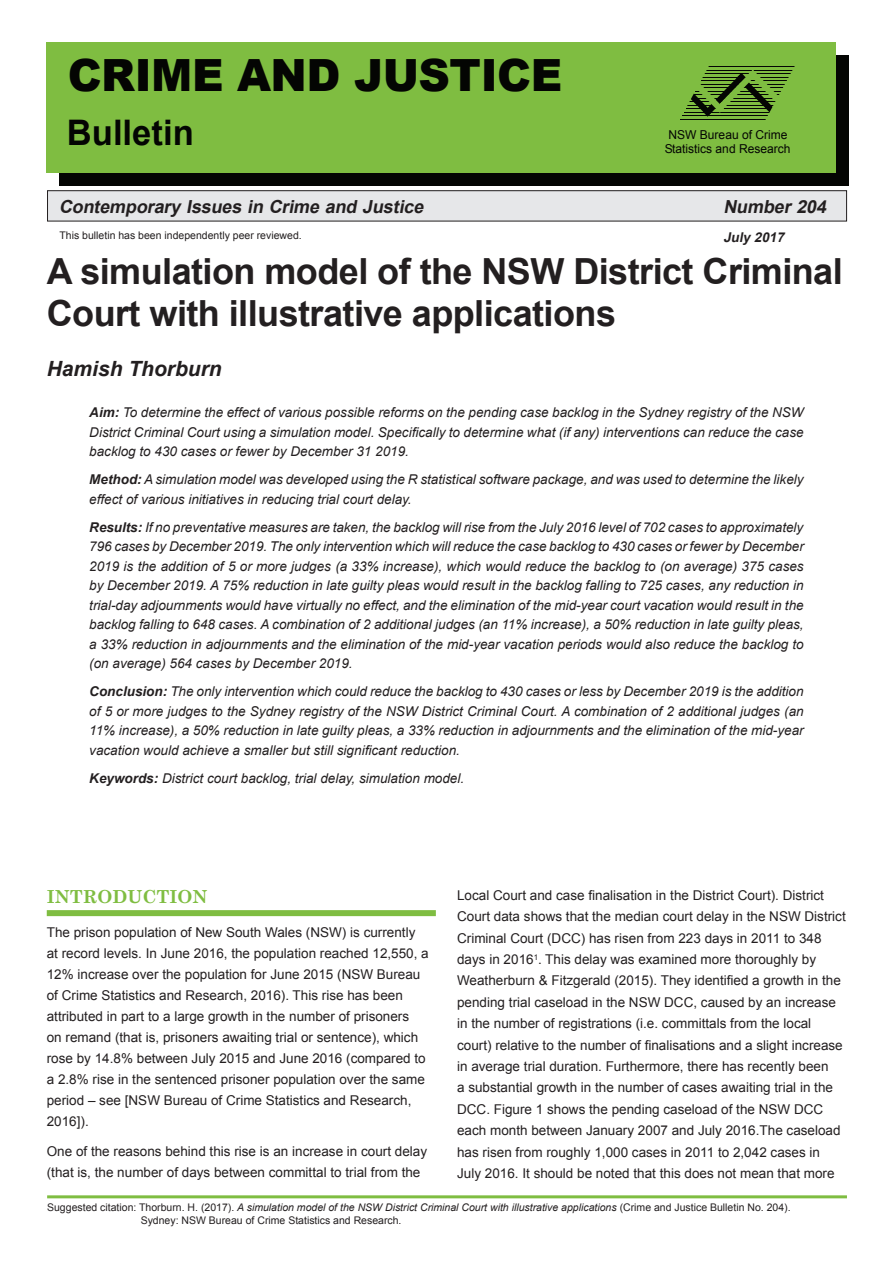
<style>
.page{position:relative;width:893px;height:1263px;background:#fff}
.page>*{position:absolute;margin:0;border:0;box-sizing:border-box;transform-origin:0 0}
.t1{font:900 44.4px "Arial";letter-spacing:-.01em;color:#040503}
._0_0_Heading{font:700 36px/42px "Arial";letter-spacing:-.015em;color:#231f20}
.t2{font:700 35.25px "Arial";color:#040503}
._0_00_Authors{font:italic 700 21px "Arial";color:#231f20}
.t3{font:italic 700 18px "Arial";color:#231f20}
._1__0_Caption{font:700 18px "Century Schoolbook";color:#7fbd41}
._0__Abstract{font:italic 13.5px/19.5px "Arial";color:#231f20;text-align:justify}
._4__Text__body{font:13.5px/21.5px "Arial";color:#231f20}
.t4{font:italic 700 13.5px "Arial";color:#231f20}
.t5{font:12.3px/13.8px "Arial";color:#040503;text-align:center}
._4__Text__body-2{font:10.5px/12.6px "Arial";color:#231f20}
.s1{font-weight:700}
.s2{font-style:italic}
</style>
<div class="page">
<div style="left:59px;top:55px;width:790px;height:131px;background:#040503"></div>
<div style="left:46px;top:42px;width:790px;height:131px;background:#7fbd41"></div>
<svg style="left:680px;top:66px;width:115px;height:54px"></svg>
<hr style="left:47px;top:1195px;width:800px;height:3px;background:#7fbd41">
<div style="left:48px;top:191px;width:799px;height:30px;background:#e6e7e9"></div>
<div style="left:47px;top:190px;width:800px;height:31px;border:1px solid #231f20"></div>
<div style="left:47px;top:910px;width:389px;height:6px;background:#7fbd41"></div>
<p class="t1" style="left:68px;top:43px;width:496px">CRIME AND JUSTICE</p>
<p class="t2" style="left:67px;top:109px;width:128px">Bulletin</p>
<p class="t5" style="left:665px;top:128px;width:127px">NSW Bureau of Crime<br>Statistics and Research</p>
<p class="t3" style="left:59px;top:195px;width:370px">Contemporary Issues in Crime and Justice</p>
<p class="t3" style="left:723px;top:195px;width:109px">Number 204</p>
<p class="_4__Text__body-2" style="left:60px;top:229px;width:244px">This bulletin has been independently peer reviewed.</p>
<p class="t4" style="left:723px;top:228px;width:66px">July 2017</p>
<p class="_0_0_Heading" style="left:47px;top:251px;width:797px">A simulation model of the NSW District Criminal<br>Court with illustrative applications</p>
<p class="_0_00_Authors" style="left:47px;top:354px;width:177px">Hamish Thorburn</p>
<p class="_0__Abstract" style="left:89px;top:403px;width:716px"><span class="s1">Aim:</span> To determine the effect of various possible reforms on the pending case backlog in the Sydney registry of the NSW District Criminal Court using a simulation model. Specifically to determine what (if any) interventions can reduce the case backlog to 430 cases or fewer by December 31 2019.</p>
<p class="_0__Abstract" style="left:89px;top:470px;width:716px"><span class="s1">Method:</span> A simulation model was developed using the R statistical software package, and was used to determine the likely effect of various initiatives in reducing trial court delay.</p>
<p class="_0__Abstract" style="left:89px;top:518px;width:716px"><span class="s1">Results:</span> If no preventative measures are taken, the backlog will rise from the July 2016 level of 702 cases to approximately 796 cases by December 2019. The only intervention which will reduce the case backlog to 430 cases or fewer by December 2019 is the addition of 5 or more judges (a 33% increase), which would reduce the backlog to (on average) 375 cases by December 2019. A 75% reduction in late guilty pleas would result in the backlog falling to 725 cases, any reduction in trial-day adjournments would have virtually no effect, and the elimination of the mid-year court vacation would result in the backlog falling to 648 cases. A combination of 2 additional judges (an 11% increase), a 50% reduction in late guilty pleas, a 33% reduction in adjournments and the elimination of the mid-year vacation periods would also reduce the backlog to (on average) 564 cases by December 2019.</p>
<p class="_0__Abstract" style="left:89px;top:682px;width:716px"><span class="s1">Conclusion:</span> The only intervention which could reduce the backlog to 430 cases or less by December 2019 is the addition of 5 or more judges to the Sydney registry of the NSW District Criminal Court. A combination of 2 additional judges (an 11% increase), a 50% reduction in late guilty pleas, a 33% reduction in adjournments and the elimination of the mid-year vacation would achieve a smaller but still significant reduction.</p>
<p class="_0__Abstract" style="left:89px;top:769px;width:376px"><span class="s1">Keywords:</span> District court backlog, trial delay, simulation model.</p>
<p class="_1__0_Caption" style="left:47px;top:883px;width:162px">INTRODUCTION</p>
<p class="_4__Text__body" style="left:47px;top:922px;width:383px;line-height:21px">The prison population of New South Wales (NSW) is currently at record levels. In June 2016, the population reached 12,550, a 12% increase over the population for June 2015 (NSW Bureau of Crime Statistics and Research, 2016). This rise has been attributed in part to a large growth in the number of prisoners<br>on remand (that is, prisoners awaiting trial or sentence), which rose by 14.8% between July 2015 and June 2016 (compared to a 2.8% rise in the sentenced prisoner population over the same period – see [NSW Bureau of Crime Statistics and Research, 2016]).</p>
<p class="_4__Text__body" style="left:47px;top:1140px;width:382px;line-height:21px">One of the reasons behind this rise is an increase in court delay (that is, the number of days between committal to trial from the</p>
<p class="_4__Text__body" style="left:457px;top:884px;width:390px">Local Court and case finalisation in the District Court). District Court data shows that the median court delay in the NSW District Criminal Court (DCC) has risen from 223 days in 2011 to 348 days in 2016<sup>1</sup>. This delay was examined more thoroughly by Weatherburn &amp; Fitzgerald (2015). They identified a growth in the pending trial caseload in the NSW DCC, caused by an increase in the number of registrations (i.e. committals from the local court) relative to the number of finalisations and a slight increase in average trial duration. Furthermore, there has recently been<br>a substantial growth in the number of cases awaiting trial in the DCC. Figure 1 shows the pending caseload of the NSW DCC each month between January 2007 and July 2016.The caseload has risen from roughly 1,000 cases in 2011 to 2,042 cases in July 2016. It should be noted that this does not mean that more</p>
<p class="_4__Text__body-2" style="left:141px;top:1201px;width:651px;text-indent:-94px">Suggested citation: Thorburn. H. (2017). <span class="s2">A simulation model of the NSW District Criminal Court with illustrative applications</span> (Crime and Justice Bulletin No. 204).<br>Sydney: NSW Bureau of Crime Statistics and Research.</p>
</div>
